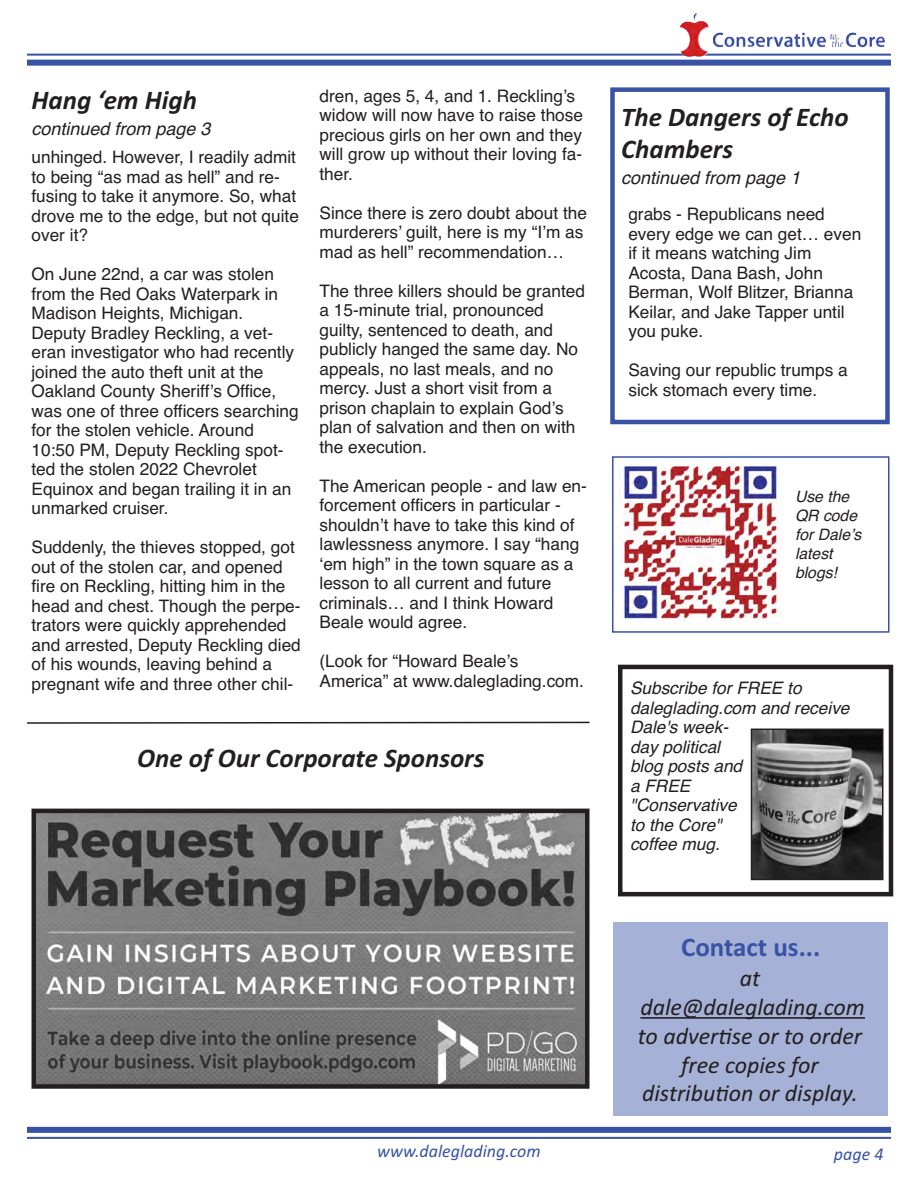
<style>
.page{position:relative;width:918px;height:1188px;background:#fff}
.page>*{position:absolute;margin:0;border:0;box-sizing:border-box;transform-origin:0 0}
.t1{font:italic 700 27px/32.4px "Calibri";color:#231f20}
.t2{font:700 27px "Calibri";color:#3853a4}
.t3{font:italic 24px/28.8px "Calibri";color:#231f20;text-align:center}
.t4{font:italic 18px "Helvetica";color:#231f20}
.t5{font:italic 18px "Calibri";color:#3853a4}
.t6{font:17.25px/19.5px "Helvetica";color:#231f20}
.t7{font:italic 17.25px/19.5px "Helvetica";color:#231f20}
.t8{font:italic 15.75px/18.9px "Helvetica";color:#231f20}
</style>
<div class="page">
<div style="left:612px;top:456px;width:278px;height:177px;border:2px solid #3853a4"></div>
<hr style="left:27px;top:54px;width:864px;height:2px;background:#3853a4">
<div style="left:27px;top:60px;width:864px;height:6px;background:#3853a4"></div>
<div style="left:27px;top:1127px;width:864px;height:6px;background:#3853a4"></div>
<hr style="left:27px;top:1137px;width:864px;height:2px;background:#3853a4">
<img style="left:680px;top:13px;width:205px;height:44px">
<div style="left:614px;top:922px;width:274px;height:194px;background:#a5b1d6"></div>
<hr style="left:640px;top:1017px;width:225px;height:2px;background:#231f20">
<img style="left:37px;top:814px;width:548px;height:270px">
<div style="left:32px;top:809px;width:558px;height:280px;border:4px solid #231f20"></div>
<div style="left:618px;top:665px;width:275px;height:231px;border:4px solid #231f20"></div>
<img style="left:754px;top:732px;width:126px;height:145px">
<div style="left:751px;top:729px;width:132px;height:151px;border:2px solid #231f20"></div>
<img style="left:620px;top:463px;width:162px;height:161px">
<div style="left:610px;top:87px;width:280px;height:337px;border:4px solid #3853a4"></div>
<svg style="left:27px;top:721px;width:563px;height:3px"></svg>
<h1 class="t1" style="left:32px;top:84px;width:167px">Hang ‘em High</h1>
<p class="t4" style="left:32px;top:118px;width:181px">continued from page 3</p>
<p class="t6" style="left:32px;top:148px;width:269px">unhinged. However, I readily admit to being “as mad as hell” and re&shy;fusing to take it anymore. So, what drove me to the edge, but not quite over it?</p>
<p class="t6" style="left:32px;top:265px;width:269px">On June 22nd, a car was stolen from the Red Oaks Waterpark in<br>Madison Heights, Michigan.<br>Deputy Bradley Reckling, a vet&shy;eran investigator who had recently joined the auto theft unit at the<br>Oakland County Sheriff’s Office, was one of three officers searching for the stolen vehicle. Around<br>10:50 PM, Deputy Reckling spot&shy;ted the stolen 2022 Chevrolet<br>Equinox and began trailing it in an unmarked cruiser.</p>
<p class="t6" style="left:32px;top:538px;width:271px">Suddenly, the thieves stopped, got out of the stolen car, and opened fire on Reckling, hitting him in the head and chest. Though the perpe&shy;trators were quickly apprehended and arrested, Deputy Reckling died of his wounds, leaving behind a pregnant wife and three other chil-</p>
<p class="t6" style="left:320px;top:86px;width:265px">dren, ages 5, 4, and 1. Reckling’s widow will now have to raise those precious girls on her own and they will grow up without their loving fa&shy;ther.</p>
<p class="t6" style="left:320px;top:203px;width:269px">Since there is zero doubt about the murderers’ guilt, here is my “I’m as mad as hell” recommendation…</p>
<p class="t6" style="left:320px;top:281px;width:267px">The three killers should be granted a 15-minute trial, pronounced guilty, sentenced to death, and publicly hanged the same day. No appeals, no last meals, and no mercy. Just a short visit from a prison chaplain to explain God’s plan of salvation and then on with the execution.</p>
<p class="t6" style="left:320px;top:476px;width:269px">The American people - and law en&shy;forcement officers in particular - shouldn’t have to take this kind of lawlessness anymore. I say “hang ‘em high” in the town square as a lesson to all current and future criminals… and I think Howard<br>Beale would agree.</p>
<p class="t6" style="left:320px;top:651px;width:266px">(Look for “Howard Beale’s<br>America” at www.daleglading.com.</p>
<h1 class="t1" style="left:137px;top:742px;width:349px">One of Our Corporate Sponsors</h1>
<h1 class="t1" style="left:621px;top:100px;width:229px">The Dangers of Echo<br>Chambers</h1>
<p class="t4" style="left:621px;top:167px;width:181px">continued from page 1</p>
<p class="t6" style="left:628px;top:205px;width:234px">grabs - Republicans need every edge we can get… even if it means watching Jim<br>Acosta, Dana Bash, John<br>Berman, Wolf Blitzer, Brianna<br>Keilar, and Jake Tapper until you puke.</p>
<p class="t6" style="left:628px;top:361px;width:221px">Saving our republic trumps a sick stomach every time.</p>
<p class="t8" style="left:795px;top:487px;width:68px">Use the<br>QR code for Dale’s latest blogs!</p>
<p class="t7" style="left:630px;top:678px;width:221px">Subscribe for FREE to daleglading.com and receive<br>Dale's week-<br>day political<br>blog posts and<br>a FREE<br>"Conservative<br>to the Core"<br>coffee mug.</p>
<h1 class="t2" style="left:681px;top:930px;width:141px">Contact us...</h1>
<h2 class="t3" style="left:638px;top:964px;width:228px">at dale@daleglading.com to advertise or to order free copies for distribution or display.</h2>
<p class="t5" style="left:377px;top:1140px;width:165px">www.daleglading.com</p>
<p class="t5" style="left:834px;top:1143px;width:51px">page 4</p>
</div>
